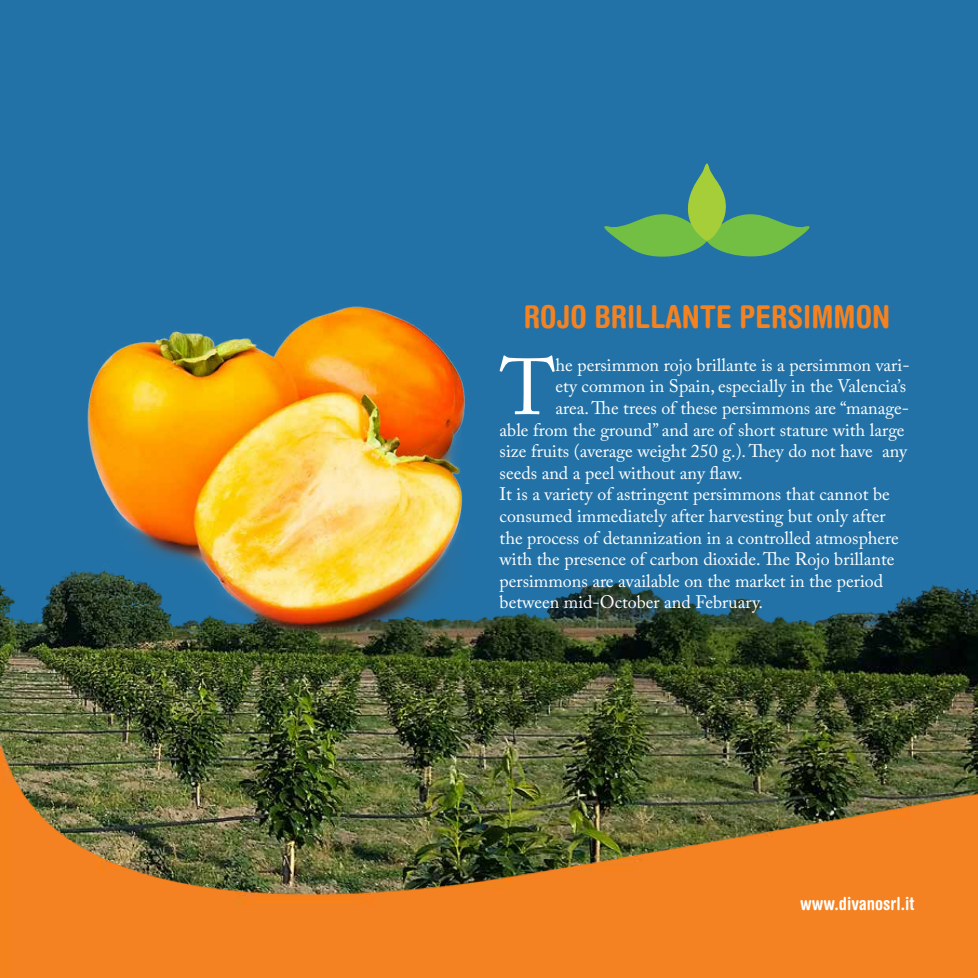
<style>
.page{position:relative;width:978px;height:978px;background:#2372a7}
.page>*{position:absolute;margin:0;border:0;box-sizing:border-box;transform-origin:0 0}
.t1{font:78.75px "Adobe Caslon Pro";color:#fff}
.t2{font:700 condensed 31.5px "Helvetica Rounded LT Std";color:#f58220}
.t3{font:18px "Adobe Caslon Pro";color:#fff}
.t4{font:700 condensed 18px "Helvetica Rounded LT Std";color:#fff}
</style>
<div class="page">
<img style="left:1px;top:580px;width:977px;height:153px">
<img style="left:1px;top:733px;width:977px;height:245px">
<img style="left:43px;top:306px;width:467px;height:334px">
<svg style="left:604px;top:163px;width:206px;height:94px"></svg>
<h2 class="t2" style="left:524px;top:297px;width:368px">ROJO BRILLANTE PERSIMMON</h2>
<h1 class="t1" style="left:500px;top:341px;width:57px">T</h1>
<p class="t3" style="left:555px;top:354px;width:356px">he persimmon rojo brillante is a persimmon vari-</p>
<p class="t3" style="left:555px;top:376px;width:352px">ety common in Spain, especially in the Valencia’s</p>
<p class="t3" style="left:555px;top:397px;width:355px">area. The trees of these persimmons are “manage-</p>
<p class="t3" style="left:500px;top:419px;width:407px">able from the ground” and are of short stature with large</p>
<p class="t3" style="left:500px;top:441px;width:409px">size fruits (average weight 250 g.). They do not have any</p>
<p class="t3" style="left:500px;top:462px;width:244px">seeds and a peel without any flaw.</p>
<p class="t3" style="left:500px;top:484px;width:392px">It is a variety of astringent persimmons that cannot be</p>
<p class="t3" style="left:500px;top:505px;width:388px">consumed immediately after harvesting but only after</p>
<p class="t3" style="left:500px;top:527px;width:401px">the process of detannization in a controlled atmosphere</p>
<p class="t3" style="left:500px;top:549px;width:396px">with the presence of carbon dioxide. The Rojo brillante</p>
<p class="t3" style="left:500px;top:570px;width:385px">persimmons are available on the market in the period</p>
<p class="t3" style="left:500px;top:592px;width:265px">between mid-October and February.</p>
<p class="t4" style="left:800px;top:893px;width:116px">www.divanosrl.it</p>
</div>
